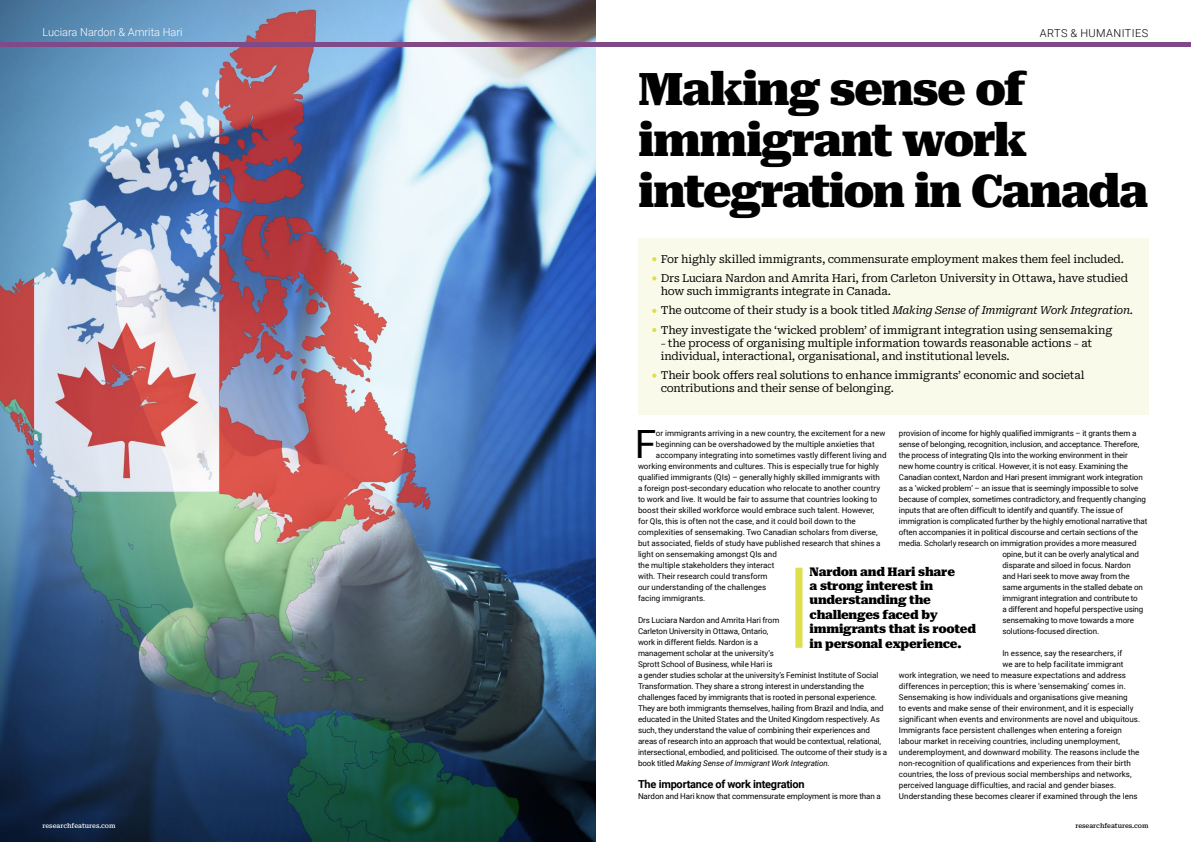
<style>
.page{position:relative;width:1191px;height:842px;background:#fff}
.page>*{position:absolute;margin:0;border:0;box-sizing:border-box;transform-origin:0 0}
.t1{font:900 45px/51px "Roboto Serif";letter-spacing:-.035em;color:#000}
.t2{font:38.9px "Roboto";color:#000}
.t3{font:900 12px/14.4px "Roboto Serif";letter-spacing:-.02em;color:#000}
.t4{font:11px/19.2px "Roboto Serif";letter-spacing:-.02em;color:#000}
.t5{font:700 11px "Roboto";letter-spacing:-.02em;color:#000}
.t6{font:300 11px "Roboto";color:#fff}
.t7{font:300 11px "Roboto";letter-spacing:.035em;color:#000}
.t8{font:8px/11px "Roboto";letter-spacing:-.005em;color:#000}
.t9{font:500 6.5px "Roboto Serif";color:#fff}
.t10{font:500 6.5px "Roboto Serif";color:#000}
.s1{font-style:italic}
.s2{font-family:"Roboto";font-size:8px}
</style>
<div class="page">
<div style="left:795px;top:568px;width:7px;height:80px;background:#dddf4b"></div>
<div style="left:638px;top:238px;width:510px;height:176px;background:#fafaea"></div>
<svg style="left:652px;top:257px;width:4px;height:4px"></svg>
<svg style="left:652px;top:276px;width:4px;height:5px"></svg>
<svg style="left:652px;top:309px;width:4px;height:4px"></svg>
<svg style="left:652px;top:328px;width:4px;height:4px"></svg>
<svg style="left:652px;top:373px;width:4px;height:5px"></svg>
<img style="left:0;top:0;width:595px;height:842px">
<hr style="left:0;top:43px;width:1191px;height:4px;background:#804a88">
<h3 class="t6" style="left:43px;top:25px;width:142px">Luciara Nardon &amp; Amrita Hari</h3>
<h3 class="t7" style="left:1040px;top:25px;width:110px">ARTS &amp; HUMANITIES</h3>
<h1 class="t1" style="left:638px;top:60px;width:512px">Making sense of immigrant work integration in Canada</h1>
<h3 class="t4" style="left:660px;top:248px;width:469px">For highly skilled immigrants, commensurate employment makes them feel included.<br>Drs Luciara Nardon and Amrita Hari, from Carleton University in Ottawa, have studied</h3>
<h3 class="t4" style="left:660px;top:281px;width:474px">how such immigrants integrate in Canada.<br>The outcome of their study is a book titled <span class="s1">Making Sense of Immigrant Work Integration</span>.<br>They investigate the ‘wicked problem’ of immigrant integration using sensemaking</h3>
<h3 class="t4" style="left:660px;top:335px;width:433px;line-height:13.2px"><span class="s2">–</span> the process of organising multiple information towards reasonable actions <span class="s2">–</span> at individual, interactional, organisational, and institutional levels.</h3>
<h3 class="t4" style="left:660px;top:368px;width:425px;line-height:13.2px">Their book offers real solutions to enhance immigrants’ economic and societal contributions and their sense of belonging.</h3>
<h2 class="t2" style="left:635px;top:417px;width:23px">F</h2>
<p class="t8" style="left:656px;top:428px;width:231px">or immigrants arriving in a new country, the excitement for a new</p>
<p class="t8" style="left:899px;top:428px;width:239px">provision of income for highly qualified immigrants – it grants them a</p>
<p class="t8" style="left:899px;top:439px;width:242px">sense of belonging, recognition, inclusion, and acceptance. Therefore,</p>
<p class="t8" style="left:899px;top:450px;width:230px">the process of integrating QIs into the working environment in their</p>
<p class="t8" style="left:899px;top:461px;width:230px">new home country is critical. However, it is not easy. Examining the</p>
<p class="t8" style="left:899px;top:472px;width:245px">Canadian context, Nardon and Hari present immigrant work integration</p>
<p class="t8" style="left:899px;top:483px;width:241px">as a ‘wicked problem’ – an issue that is seemingly impossible to solve</p>
<p class="t8" style="left:899px;top:494px;width:248px">because of complex, sometimes contradictory, and frequently changing</p>
<p class="t8" style="left:899px;top:505px;width:226px">inputs that are often difficult to identify and quantify. The issue of</p>
<p class="t8" style="left:899px;top:516px;width:250px">immigration is complicated further by the highly emotional narrative that</p>
<p class="t8" style="left:899px;top:527px;width:241px">often accompanies it in political discourse and certain sections of the</p>
<p class="t8" style="left:899px;top:538px;width:239px">media. Scholarly research on immigration provides a more measured</p>
<p class="t8" style="left:1002px;top:549px;width:138px">opine, but it can be overly analytical and</p>
<p class="t8" style="left:1002px;top:560px;width:130px">disparate and siloed in focus. Nardon</p>
<p class="t8" style="left:1002px;top:571px;width:129px">and Hari seek to move away from the</p>
<p class="t8" style="left:1002px;top:582px;width:142px">same arguments in the stalled debate on</p>
<p class="t8" style="left:1002px;top:593px;width:137px">immigrant integration and contribute to</p>
<p class="t8" style="left:1002px;top:604px;width:142px">a different and hopeful perspective using</p>
<p class="t8" style="left:1002px;top:615px;width:133px">sensemaking to move towards a more</p>
<p class="t8" style="left:1002px;top:626px;width:98px">solutions-focused direction.</p>
<p class="t8" style="left:1002px;top:648px;width:121px">In essence, say the researchers, if</p>
<p class="t8" style="left:1002px;top:659px;width:123px">we are to help facilitate immigrant</p>
<p class="t8" style="left:899px;top:670px;width:229px">work integration, we need to measure expectations and address</p>
<p class="t8" style="left:899px;top:681px;width:228px">differences in perception; this is where ‘sensemaking’ comes in.</p>
<p class="t8" style="left:899px;top:692px;width:230px">Sensemaking is how individuals and organisations give meaning</p>
<p class="t8" style="left:899px;top:703px;width:236px">to events and make sense of their environment, and it is especially</p>
<p class="t8" style="left:899px;top:714px;width:243px">significant when events and environments are novel and ubiquitous.</p>
<p class="t8" style="left:899px;top:725px;width:224px">Immigrants face persistent challenges when entering a foreign</p>
<p class="t8" style="left:899px;top:736px;width:223px">labour market in receiving countries, including unemployment,</p>
<p class="t8" style="left:899px;top:747px;width:242px">underemployment, and downward mobility. The reasons include the</p>
<p class="t8" style="left:899px;top:758px;width:233px">non-recognition of qualifications and experiences from their birth</p>
<p class="t8" style="left:899px;top:769px;width:234px">countries, the loss of previous social memberships and networks,</p>
<p class="t8" style="left:899px;top:780px;width:219px">perceived language difficulties, and racial and gender biases.</p>
<p class="t8" style="left:899px;top:791px;width:240px">Understanding these becomes clearer if examined through the lens</p>
<p class="t8" style="left:656px;top:439px;width:220px">beginning can be overshadowed by the multiple anxieties that</p>
<p class="t8" style="left:656px;top:450px;width:232px">accompany integrating into sometimes vastly different living and</p>
<p class="t8" style="left:638px;top:461px;width:242px">working environments and cultures. This is especially true for highly</p>
<p class="t8" style="left:638px;top:472px;width:243px">qualified immigrants (QIs) – generally highly skilled immigrants with</p>
<p class="t8" style="left:638px;top:483px;width:244px">a foreign post-secondary education who relocate to another country</p>
<p class="t8" style="left:638px;top:494px;width:241px">to work and live. It would be fair to assume that countries looking to</p>
<p class="t8" style="left:638px;top:505px;width:238px">boost their skilled workforce would embrace such talent. However,</p>
<p class="t8" style="left:638px;top:516px;width:219px">for QIs, this is often not the case, and it could boil down to the</p>
<p class="t8" style="left:638px;top:527px;width:241px">complexities of sensemaking. Two Canadian scholars from diverse,</p>
<p class="t8" style="left:638px;top:538px;width:244px">but associated, fields of study have published research that shines a</p>
<p class="t8" style="left:638px;top:549px;width:140px">light on sensemaking amongst QIs and</p>
<p class="t8" style="left:638px;top:560px;width:138px">the multiple stakeholders they interact</p>
<p class="t8" style="left:638px;top:571px;width:131px">with. Their research could transform</p>
<p class="t8" style="left:638px;top:582px;width:130px">our understanding of the challenges</p>
<p class="t8" style="left:638px;top:593px;width:69px">facing immigrants.</p>
<p class="t8" style="left:638px;top:615px;width:251px">Drs Luciara Nardon and Amrita Hari from<br>Carleton University in Ottawa, Ontario,<br>work in different fields. Nardon is a<br>management scholar at the university’s<br>Sprott School of Business, while Hari is<br>a gender studies scholar at the university’s Feminist Institute of Social Transformation. They share a strong interest in understanding the challenges faced by immigrants that is rooted in personal experience.<br>They are both immigrants themselves, hailing from Brazil and India, and educated in the United States and the United Kingdom respectively. As such, they understand the value of combining their experiences and areas of research into an approach that would be contextual, relational, intersectional, embodied, and politicised. The outcome of their study is a book titled <span class="s1">Making Sense of Immigrant Work Integration</span>.</p>
<h3 class="t5" style="left:638px;top:777px;width:168px">The importance of work integration</h3>
<p class="t8" style="left:638px;top:791px;width:244px">Nardon and Hari know that commensurate employment is more than a</p>
<h3 class="t3" style="left:809px;top:563px;width:168px">Nardon and Hari share<br>a strong interest in understanding the challenges faced by immigrants that is rooted in personal experience.</h3>
<p class="t9" style="left:43px;top:820px;width:74px">researchfeatures.com</p>
<p class="t10" style="left:1075px;top:820px;width:74px">researchfeatures.com</p>
</div>
